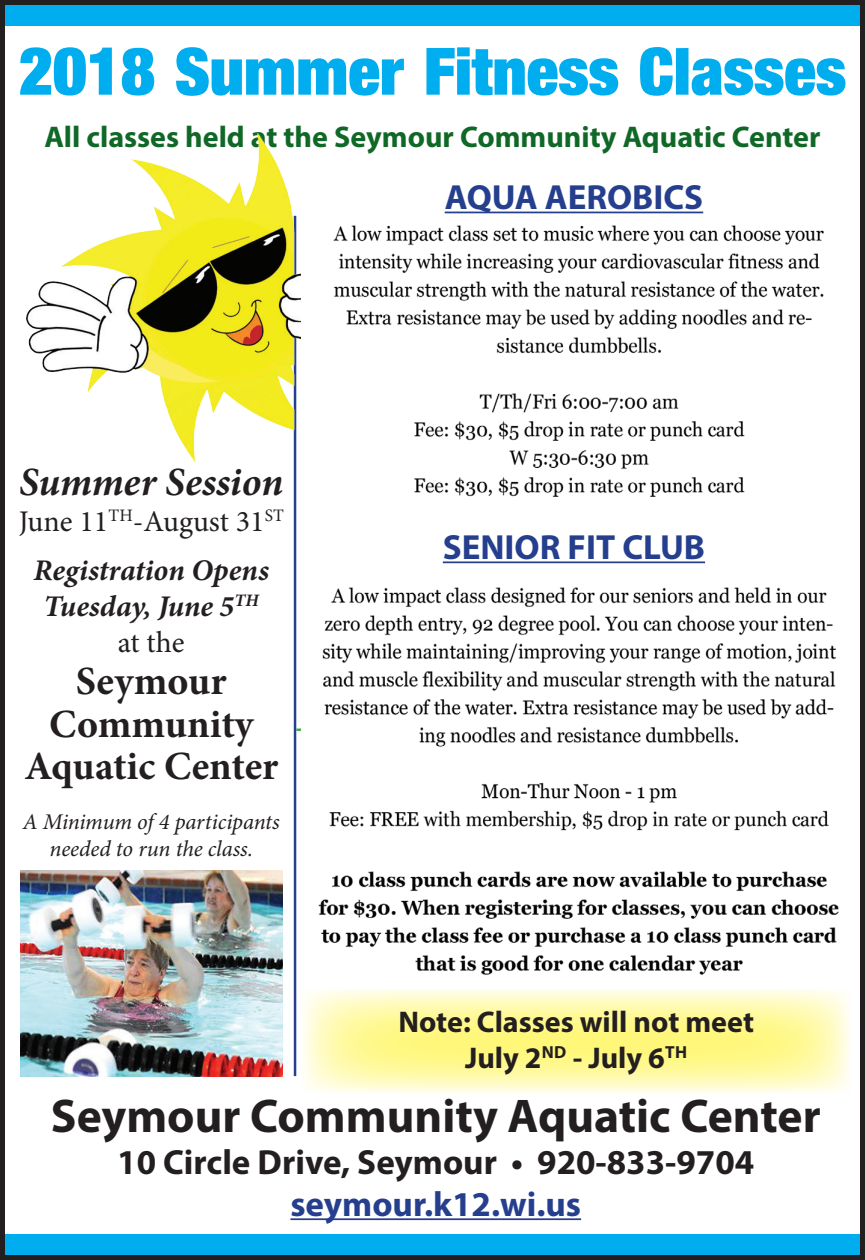
<style>
.page{position:relative;width:865px;height:1260px;background:#fff}
.page>*{position:absolute;margin:0;border:0;box-sizing:border-box;transform-origin:0 0}
.t1{font:70px "Sans Extra Black Condensed DTC";color:#00aeef}
.t2{font:700 47.5px "Myriad Pro";color:#231f20}
.t3{font:700 40px "Minion Pro";letter-spacing:-.005em;color:#231f20}
.t4{font:italic 700 40px "Minion Pro";letter-spacing:-.005em;color:#231f20}
.t5{font:700 35px "Myriad Pro";color:#253f8e}
.t6{font:700 35px "Myriad Pro";color:#231f20}
.t7{font:700 30px "Myriad Pro";color:#106827}
.t8{font:700 30px "Myriad Pro";color:#231f20}
.t9{font:italic 700 30px "Minion Pro";color:#231f20}
.t10{font:30px "Minion Pro";letter-spacing:-.005em;color:#231f20}
.t11{font:italic 22.5px/27px "Minion Pro";letter-spacing:-.01em;color:#231f20;text-align:center}
</style>
<div class="page">
<svg style="left:303px;top:989px;width:546px;height:104px;background:#fff9ab"></svg>
<div style="left:0;top:0;width:864px;height:25px;background:#00aeef"></div>
<div style="left:0;top:1235px;width:864px;height:25px;background:#00aeef"></div>
<hr style="left:293px;top:216px;width:3px;height:860px;background:#253f8e">
<hr style="left:296px;top:728px;width:548px;height:3px;background:#40ae49">
<img style="left:26px;top:133px;width:275px;height:371px">
<img style="left:21px;top:871px;width:261px;height:205px">
<div style="left:0;top:0;width:864px;height:1260px;border:5px solid #231f20"></div>
<hr style="left:290px;top:1218px;width:290px;height:2px;background:#253f8e">
<hr style="left:444px;top:212px;width:258px;height:1px;background:#253f8e">
<hr style="left:442px;top:561px;width:262px;height:2px;background:#253f8e">
<img style="left:333px;top:225px;width:491px;height:272px">
<img style="left:301px;top:587px;width:543px;height:388px">
<p class="t1" style="left:19px;top:29px;width:828px">2018 Summer Fitness Classes</p>
<p class="t7" style="left:44px;top:117px;width:777px">All classes held at the Seymour Community Aquatic Center</p>
<p class="t4" style="left:19px;top:454px;width:266px">Summer Session</p>
<p class="t10" style="left:19px;top:502px;width:266px">June 11<sup>TH</sup>-August 31<sup>ST</sup></p>
<p class="t9" style="left:34px;top:549px;width:237px">Registration Opens</p>
<p class="t9" style="left:43px;top:585px;width:217px">Tuesday, June 5<sup>TH</sup></p>
<p class="t10" style="left:118px;top:622px;width:68px">at the</p>
<p class="t3" style="left:76px;top:653px;width:152px">Seymour</p>
<p class="t3" style="left:49px;top:696px;width:205px">Community</p>
<p class="t3" style="left:24px;top:738px;width:255px">Aquatic Center</p>
<p class="t11" style="left:23px;top:808px;width:258px">A Minimum of 4 participants needed to run the class.</p>
<p class="t5" style="left:444px;top:174px;width:260px">AQUA AEROBICS</p>
<p class="t5" style="left:442px;top:524px;width:263px">SENIOR FIT CLUB</p>
<p class="t8" style="left:398px;top:1002px;width:357px">Note: Classes will not meet</p>
<p class="t8" style="left:465px;top:1038px;width:223px">July 2<sup>ND</sup> - July 6<sup>TH</sup></p>
<p class="t2" style="left:51px;top:1085px;width:771px">Seymour Community Aquatic Center</p>
<p class="t6" style="left:117px;top:1139px;width:638px">10 Circle Drive, Seymour • 920-833-9704</p>
<p class="t5" style="left:290px;top:1181px;width:292px">seymour.k12.wi.us</p>
</div>
